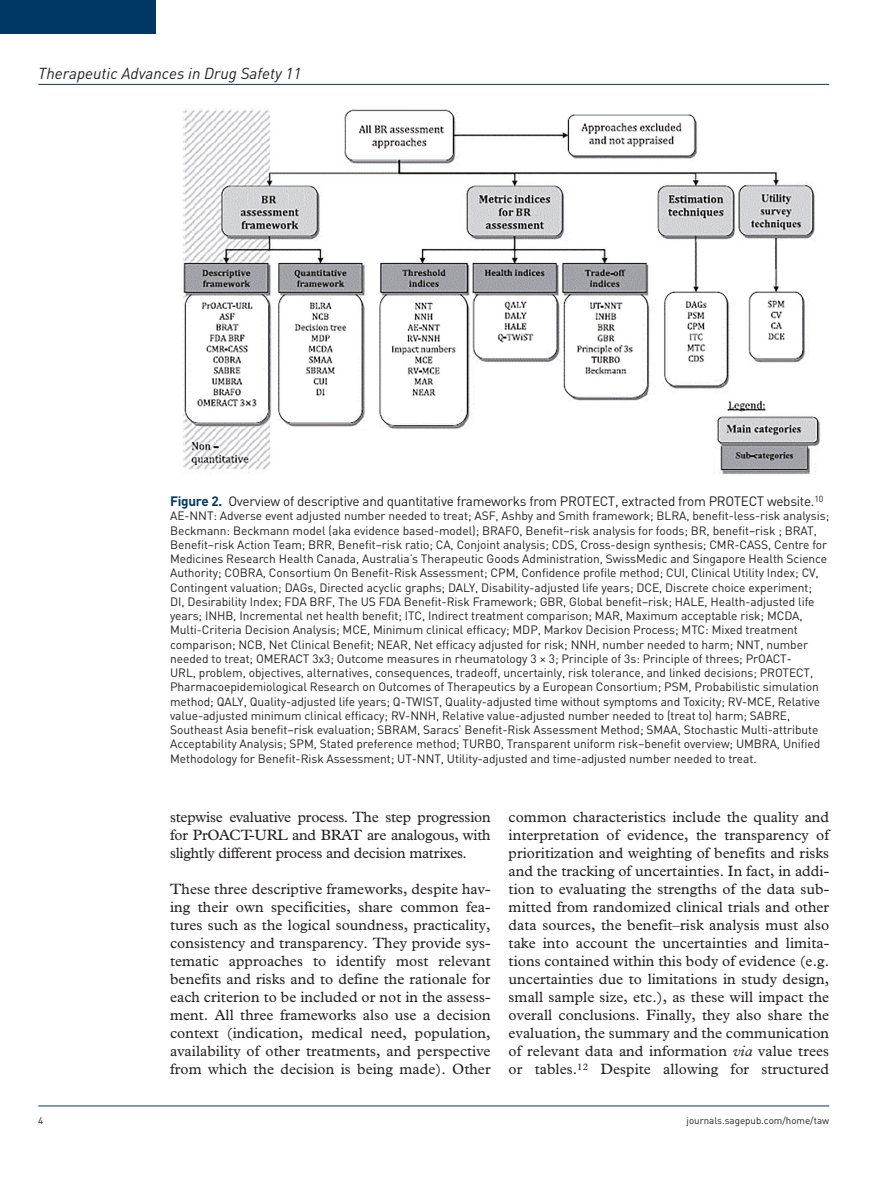
<style>
.page{position:relative;width:893px;height:1191px;background:#fff}
.page>*{position:absolute;margin:0;border:0;box-sizing:border-box;transform-origin:0 0}
.t1{font:italic 15.75px "DIN";color:#231f20}
.t2{font:15px/18px "Plantin Std";letter-spacing:.005em;color:#231f20;text-align:justify}
.t3{font:13.5px "DIN";letter-spacing:-.02em;color:#231f20}
.t4{font:12px/14.2px "DIN";letter-spacing:-.005em;color:#231f20}
.t5{font:9.75px "DIN";color:#231f20}
.s1{font-weight:700;color:#003865}
.s2{font-style:italic}
</style>
<div class="page">
<hr style="left:38px;top:1105px;width:791px;height:1px;background:#003865">
<div style="left:0;top:0;width:155px;height:34px;background:#003865"></div>
<hr style="left:38px;top:84px;width:791px;height:1px;background:#003865">
<img style="left:183px;top:108px;width:638px;height:367px">
<h1 class="t1" style="left:38px;top:63px;width:264px">Therapeutic Advances in Drug Safety 11</h1>
<p class="t3" style="left:170px;top:493px;width:655px"><span class="s1">Figure 2.</span> Overview of descriptive and quantitative frameworks from PROTECT, extracted from PROTECT website.<sup>10</sup></p>
<p class="t4" style="left:170px;top:509px;width:661px">AE-NNT: Adverse event adjusted number needed to treat; ASF, Ashby and Smith framework; BLRA, benefit-less-risk analysis; Beckmann: Beckmann model (aka evidence based-model); BRAFO, Benefit–risk analysis for foods; BR, benefit–risk ; BRAT, Benefit–risk Action Team; BRR, Benefit–risk ratio; CA, Conjoint analysis; CDS, Cross-design synthesis; CMR-CASS, Centre for Medicines Research Health Canada, Australia’s Therapeutic Goods Administration, SwissMedic and Singapore Health Science Authority; COBRA, Consortium On Benefit-Risk Assessment; CPM, Confidence profile method; CUI, Clinical Utility Index; CV, Contingent valuation; DAGs, Directed acyclic graphs; DALY, Disability-adjusted life years; DCE, Discrete choice experiment; DI, Desirability Index; FDA BRF, The US FDA Benefit-Risk Framework; GBR, Global benefit–risk; HALE, Health-adjusted life years; INHB, Incremental net health benefit; ITC, Indirect treatment comparison; MAR, Maximum acceptable risk; MCDA, Multi-Criteria Decision Analysis; MCE, Minimum clinical efficacy; MDP, Markov Decision Process; MTC: Mixed treatment comparison; NCB, Net Clinical Benefit; NEAR, Net efficacy adjusted for risk; NNH, number needed to harm; NNT, number needed to treat; OMERACT 3x3; Outcome measures in rheumatology 3 × 3; Principle of 3s: Principle of threes; PrOACT-<br>URL, problem, objectives, alternatives, consequences, tradeoff, uncertainly, risk tolerance, and linked decisions; PROTECT, Pharmacoepidemiological Research on Outcomes of Therapeutics by a European Consortium; PSM, Probabilistic simulation method; QALY, Quality-adjusted life years; Q-TWIST, Quality-adjusted time without symptoms and Toxicity; RV-MCE, Relative value-adjusted minimum clinical efficacy; RV-NNH, Relative value-adjusted number needed to (treat to) harm; SABRE, Southeast Asia benefit–risk evaluation; SBRAM, Saracs’ Benefit-Risk Assessment Method; SMAA, Stochastic Multi-attribute Acceptability Analysis; SPM, Stated preference method; TURBO, Transparent uniform risk–benefit overview; UMBRA, Unified Methodology for Benefit-Risk Assessment; UT-NNT, Utility-adjusted and time-adjusted number needed to treat.</p>
<p class="t2" style="left:170px;top:808px;width:322px">stepwise evaluative process. The step progression for PrOACT-URL and BRAT are analogous, with slightly different process and decision matrixes.</p>
<p class="t2" style="left:170px;top:880px;width:322px">These three descriptive frameworks, despite hav&shy;ing their own specificities, share common fea&shy;tures such as the logical soundness, practicality, consistency and transparency. They provide sys&shy;tematic approaches to identify most relevant benefits and risks and to define the rationale for each criterion to be included or not in the assess&shy;ment. All three frameworks also use a decision context (indication, medical need, population, availability of other treatments, and perspective from which the decision is being made). Other</p>
<p class="t2" style="left:509px;top:808px;width:322px">common characteristics include the quality and interpretation of evidence, the transparency of prioritization and weighting of benefits and risks and the tracking of uncertainties. In fact, in addi&shy;tion to evaluating the strengths of the data sub&shy;mitted from randomized clinical trials and other data sources, the benefit–risk analysis must also take into account the uncertainties and limita&shy;tions contained within this body of evidence (e.g. uncertainties due to limitations in study design, small sample size, etc.), as these will impact the overall conclusions. Finally, they also share the evaluation, the summary and the communication of relevant data and information <span class="s2">via</span> value trees or tables.<sup>12</sup> Despite allowing for structured</p>
<p class="t5" style="left:38px;top:1114px;width:7px">4</p>
<p class="t5" style="left:687px;top:1114px;width:144px">journals.sagepub.com/home/taw</p>
</div>
